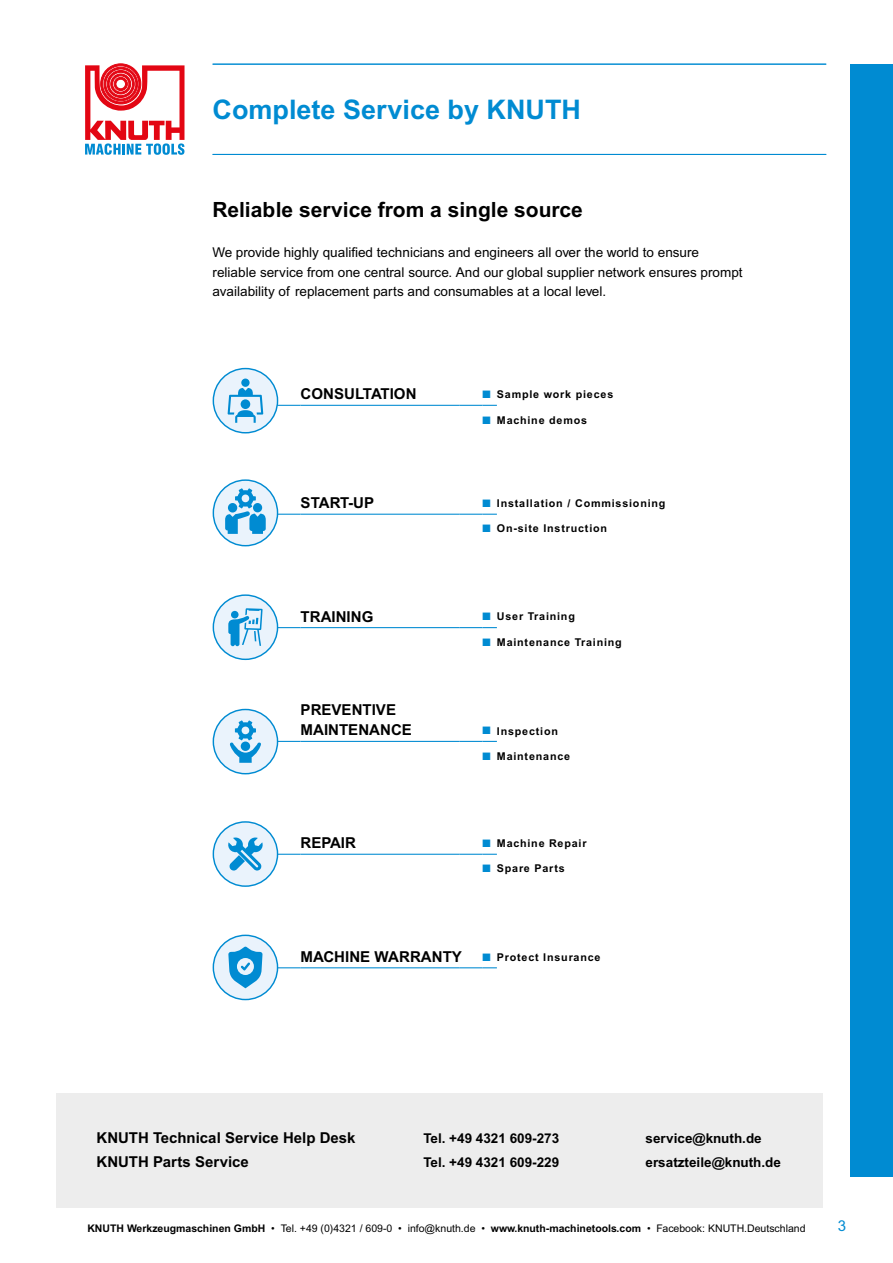
<style>
.page{position:relative;width:893px;height:1263px;background:#fff}
.page>*{position:absolute;margin:0;border:0;box-sizing:border-box;transform-origin:0 0}
.t1{font:700 27px "Arial MT Pro";color:#008bd2}
.t2{font:700 21px "Arial MT Pro";color:#000}
.t3{font:700 15px/20.4px "Arial MT Pro";color:#000}
.t4{font:15px "Arial MT Pro";color:#008bd2}
.t5{font:13.5px/19.5px "Arial MT Pro";color:#000}
.t6{font:700 13.5px "Arial MT Pro";color:#000}
.t7{font:700 10.8px "Arial MT Pro";letter-spacing:.075em;color:#000}
.t8{font:10.5px "Arial MT Pro";color:#000}
.s1{color:#008bd2}
.s2{font-weight:700}
</style>
<div class="page">
<svg style="left:85px;top:64px;width:100px;height:91px"></svg>
<div style="left:850px;top:64px;width:43px;height:1112px;background:#008bd2"></div>
<div style="left:57px;top:1093px;width:766px;height:114px;background:#ededed"></div>
<hr style="left:213px;top:64px;width:613px;height:1px;background:#008bd2">
<hr style="left:213px;top:154px;width:613px;height:1px;background:#008bd2">
<hr style="left:260px;top:741px;width:41px;height:1px;background:#008bd2">
<hr style="left:301px;top:741px;width:158px;height:1px;background:#008bd2">
<svg style="left:459px;top:741px;width:38px;height:1px"></svg>
<hr style="left:260px;top:854px;width:41px;height:1px;background:#008bd2">
<hr style="left:301px;top:854px;width:158px;height:1px;background:#008bd2">
<svg style="left:459px;top:854px;width:38px;height:1px"></svg>
<hr style="left:260px;top:967px;width:41px;height:1px;background:#008bd2">
<hr style="left:301px;top:967px;width:158px;height:1px;background:#008bd2">
<svg style="left:459px;top:967px;width:38px;height:1px"></svg>
<hr style="left:260px;top:627px;width:41px;height:1px;background:#008bd2">
<hr style="left:301px;top:627px;width:158px;height:1px;background:#008bd2">
<svg style="left:459px;top:627px;width:38px;height:1px"></svg>
<hr style="left:260px;top:514px;width:41px;height:1px;background:#008bd2">
<hr style="left:301px;top:514px;width:158px;height:1px;background:#008bd2">
<svg style="left:459px;top:514px;width:38px;height:1px"></svg>
<hr style="left:260px;top:405px;width:41px;height:1px;background:#008bd2">
<hr style="left:301px;top:405px;width:158px;height:1px;background:#008bd2">
<svg style="left:459px;top:405px;width:38px;height:1px"></svg>
<div style="left:213px;top:595px;width:65px;height:64px;background:#eaf3fc;border-radius:50%"></div>
<div style="left:213px;top:594px;width:65px;height:66px;border:1px solid #008bd2;border-radius:50%"></div>
<svg style="left:228px;top:608px;width:35px;height:38px"></svg>
<div style="left:213px;top:935px;width:65px;height:64px;background:#eaf3fc;border-radius:50%"></div>
<div style="left:213px;top:934px;width:65px;height:66px;border:1px solid #008bd2;border-radius:50%"></div>
<svg style="left:228px;top:947px;width:35px;height:41px"></svg>
<div style="left:213px;top:369px;width:65px;height:64px;background:#eaf3fc;border-radius:50%"></div>
<div style="left:213px;top:368px;width:65px;height:65px;border:1px solid #008bd2;border-radius:50%"></div>
<div style="left:241px;top:379px;width:9px;height:8px;background:#008bd2;border-radius:50%"></div>
<svg style="left:228px;top:388px;width:35px;height:35px"></svg>
<div style="left:241px;top:399px;width:9px;height:10px;background:#008bd2;border-radius:50%"></div>
<div style="left:213px;top:822px;width:65px;height:64px;background:#eaf3fc;border-radius:50%"></div>
<div style="left:213px;top:821px;width:65px;height:66px;border:1px solid #008bd2;border-radius:50%"></div>
<svg style="left:228px;top:837px;width:35px;height:34px"></svg>
<svg style="left:213px;top:480px;width:65px;height:66px"></svg>
<div style="left:213px;top:479px;width:65px;height:67px;border:1px solid #008bd2;border-radius:50%"></div>
<svg style="left:225px;top:488px;width:41px;height:46px;background:#75bfe7"></svg>
<div style="left:213px;top:709px;width:65px;height:65px;background:#eaf3fc;border-radius:50%"></div>
<div style="left:213px;top:709px;width:65px;height:65px;border:1px solid #008bd2;border-radius:50%"></div>
<svg style="left:230px;top:720px;width:31px;height:43px"></svg>
<h1 class="t1" style="left:213px;top:94px;width:370px">Complete Service by KNUTH</h1>
<h2 class="t2" style="left:213px;top:197px;width:372px">Reliable service from a single source</h2>
<p class="t5" style="left:213px;top:244px;width:531px">We provide highly qualified technicians and engineers all over the world to ensure reliable service from one central source. And our global supplier network ensures prompt availability of replacement parts and consumables at a local level.</p>
<p class="t3" style="left:301px;top:384px;width:117px">CONSULTATION</p>
<p class="t7" style="left:483px;top:388px;width:132px"><span class="s1">■</span> Sample work pieces</p>
<p class="t7" style="left:483px;top:413px;width:106px"><span class="s1">■</span> Machine demos</p>
<p class="t3" style="left:301px;top:493px;width:75px">START-UP</p>
<p class="t7" style="left:483px;top:497px;width:184px"><span class="s1">■</span> Installation / Commissioning</p>
<p class="t7" style="left:483px;top:522px;width:126px"><span class="s1">■</span> On-site Instruction</p>
<p class="t3" style="left:301px;top:606px;width:74px">TRAINING</p>
<p class="t7" style="left:483px;top:610px;width:94px"><span class="s1">■</span> User Training</p>
<p class="t7" style="left:483px;top:636px;width:141px"><span class="s1">■</span> Maintenance Training</p>
<p class="t3" style="left:301px;top:700px;width:113px">PREVENTIVE<br>MAINTENANCE</p>
<p class="t7" style="left:483px;top:725px;width:77px"><span class="s1">■</span> Inspection</p>
<p class="t7" style="left:483px;top:749px;width:89px"><span class="s1">■</span> Maintenance</p>
<p class="t3" style="left:301px;top:833px;width:57px">REPAIR</p>
<p class="t7" style="left:483px;top:837px;width:106px"><span class="s1">■</span> Machine Repair</p>
<p class="t7" style="left:483px;top:862px;width:84px"><span class="s1">■</span> Spare Parts</p>
<p class="t3" style="left:301px;top:947px;width:163px">MACHINE WARRANTY</p>
<p class="t7" style="left:483px;top:950px;width:119px"><span class="s1">■</span> Protect Insurance</p>
<p class="t3" style="left:96px;top:1128px;width:261px">KNUTH Technical Service Help Desk</p>
<p class="t6" style="left:423px;top:1131px;width:137px">Tel. +49 4321 609-273</p>
<p class="t6" style="left:645px;top:1131px;width:118px">service@knuth.de</p>
<p class="t3" style="left:96px;top:1152px;width:154px">KNUTH Parts Service</p>
<p class="t6" style="left:423px;top:1155px;width:137px">Tel. +49 4321 609-229</p>
<p class="t6" style="left:645px;top:1155px;width:137px">ersatzteile@knuth.de</p>
<p class="t8" style="left:87px;top:1222px;width:720px"><span class="s2">KNUTH Werkzeugmaschinen GmbH</span> • Tel. +49 (0)4321 / 609-0 • info@knuth.de • <span class="s2">www.knuth-machinetools.com</span> • Facebook: KNUTH.Deutschland</p>
<p class="t4" style="left:838px;top:1217px;width:10px">3</p>
</div>
